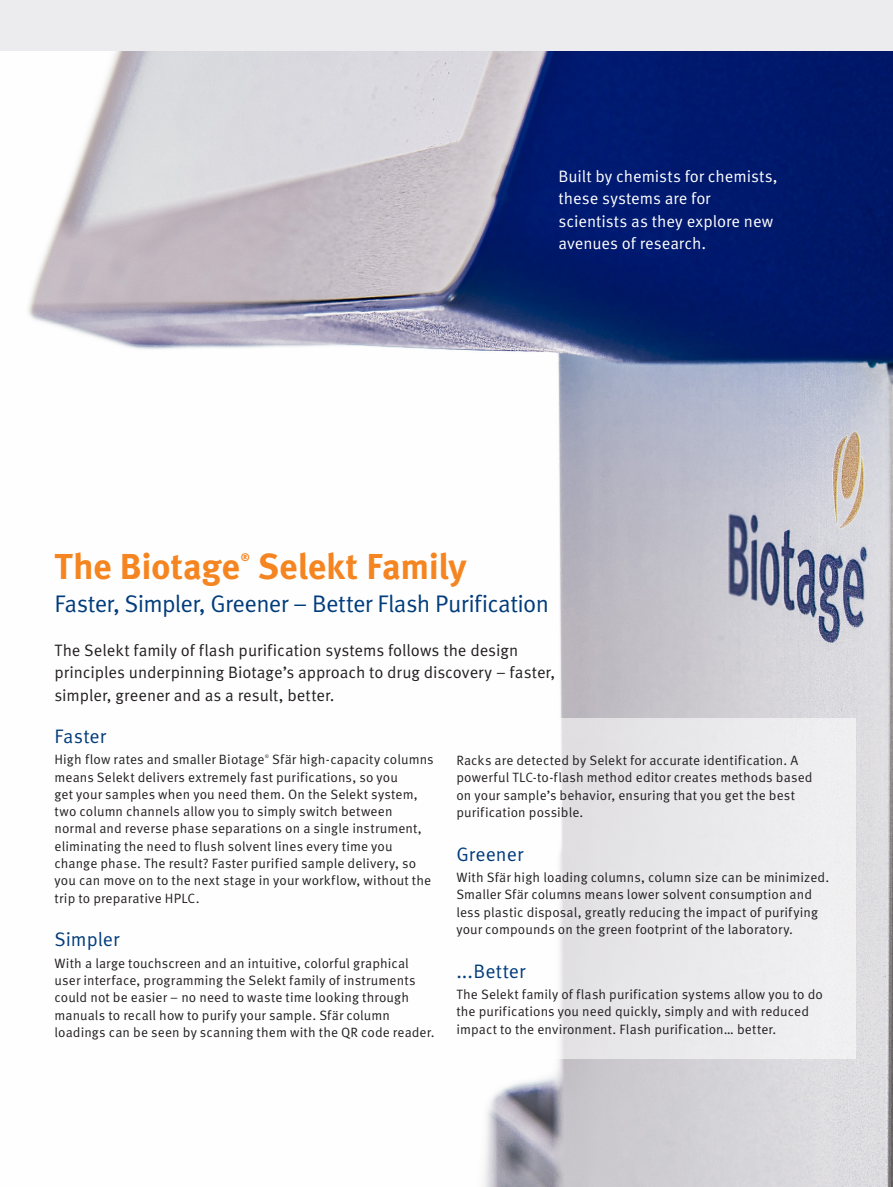
<style>
.page{position:relative;width:893px;height:1187px;background:#fff}
.page>*{position:absolute;margin:0;border:0;box-sizing:border-box;transform-origin:0 0}
.Heading_1{font:700 36px "Meta OT";letter-spacing:-.01em;color:#f58520}
.Heading_1_sub{font:24px "Meta OT Norm";letter-spacing:-.03em;color:#013c7b}
.Heading_2{font:19.5px "Meta OT Norm";letter-spacing:.005em;color:#013c7b}
.Preamble{font:16.5px/22.5px "Meta OT Norm";letter-spacing:-.005em;color:#231f20}
.Preamble-2{font:16.5px/22.5px "Meta OT Norm";color:#fff}
.Body{font:13.5px/17.2px "Meta OT Norm";letter-spacing:.005em;color:#231f20}
.Heading_1-2{font:700 10.8px "Meta OT";color:#f58520}
.Body-2{font:4.8px "Meta OT Norm";color:#231f20}
</style>
<div class="page">
<div style="left:0;top:0;width:893px;height:51px;background:#ececee"></div>
<img style="left:28px;top:51px;width:865px;height:1135px">
<svg style="left:34px;top:718px;width:821px;height:340px"></svg>
<p class="Preamble-2" style="left:558px;top:165px;width:221px">Built by chemists for chemists, these systems are for scientists as they explore new avenues of research.</p>
<p class="Heading_1" style="left:55px;top:545px;width:187px">The Biotage</p>
<p class="Heading_1-2" style="left:241px;top:551px;width:11px">®</p>
<p class="Heading_1" style="left:258px;top:545px;width:210px">Selekt Family</p>
<p class="Heading_1_sub" style="left:55px;top:589px;width:496px">Faster, Simpler, Greener – Better Flash Purification</p>
<p class="Preamble" style="left:55px;top:639px;width:502px">The Selekt family of flash purification systems follows the design principles underpinning Biotage’s approach to drug discovery – faster, simpler, greener and as a result, better.</p>
<p class="Heading_2" style="left:55px;top:724px;width:53px">Faster</p>
<p class="Body" style="left:55px;top:751px;width:211px">High flow rates and smaller Biotage</p>
<p class="Body-2" style="left:265px;top:753px;width:6px">®</p>
<p class="Body" style="left:55px;top:751px;width:381px;text-indent:218px">Sfär high-capacity columns means Selekt delivers extremely fast purifications, so you<br>get your samples when you need them. On the Selekt system, two column channels allow you to simply switch between normal and reverse phase separations on a single instrument, eliminating the need to flush solvent lines every time you change phase. The result? Faster purified sample delivery, so you can move on to the next stage in your workflow, without the trip to preparative HPLC.</p>
<p class="Heading_2" style="left:55px;top:928px;width:66px">Simpler</p>
<p class="Body" style="left:55px;top:954px;width:382px">With a large touchscreen and an intuitive, colorful graphical user interface, programming the Selekt family of instruments could not be easier – no need to waste time looking through manuals to recall how to purify your sample. Sfär column loadings can be seen by scanning them with the QR code reader.</p>
<p class="Body" style="left:456px;top:752px;width:358px">Racks are detected by Selekt for accurate identification. A powerful TLC-to-flash method editor creates methods based on your sample’s behavior, ensuring that you get the best purification possible.</p>
<h3 class="Heading_2" style="left:456px;top:842px;width:68px">Greener</h3>
<p class="Body" style="left:456px;top:869px;width:374px">With Sfär high loading columns, column size can be minimized.<br>Smaller Sfär columns means lower solvent consumption and less plastic disposal, greatly reducing the impact of purifying your compounds on the green footprint of the laboratory.</p>
<h3 class="Heading_2" style="left:456px;top:959px;width:71px">...Better</h3>
<p class="Body" style="left:456px;top:986px;width:368px">The Selekt family of flash purification systems allow you to do the purifications you need quickly, simply and with reduced impact to the environment. Flash purification… better.</p>
</div>
